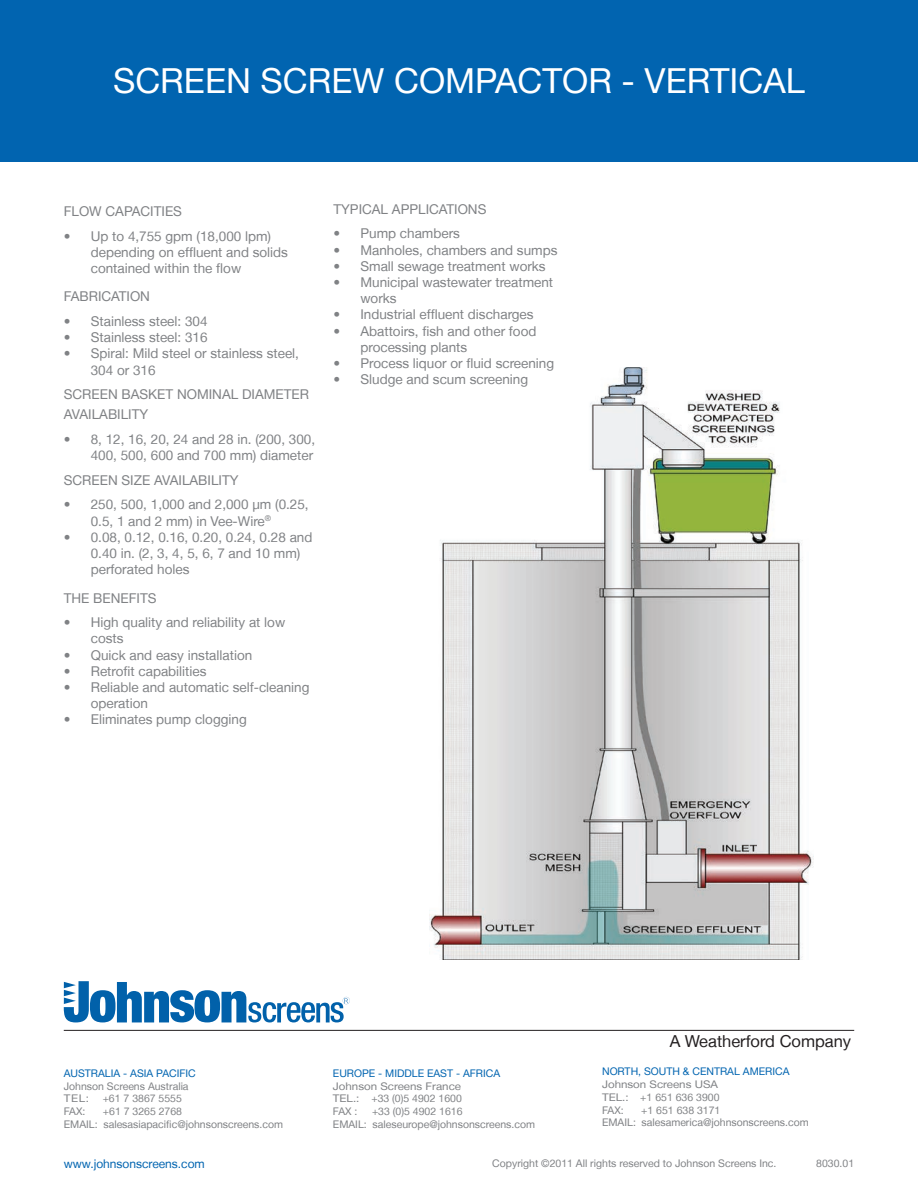
<style>
.page{position:relative;width:918px;height:1188px;background:#fff}
.page>*{position:absolute;margin:0;border:0;box-sizing:border-box;transform-origin:0 0}
.t1{font:34.5px "Helvetica Neue LT";color:#fff}
.t2{font:16.5px "Helvetica Neue LT";color:#231f20}
.t3{font:13.5px/16.2px "Helvetica Neue LT";color:#808285}
.t4{font:12px "Helvetica Neue LT";color:#0164b0}
.t5{font:10.5px/12.8px "Helvetica Neue LT";color:#808285}
.t6{font:10.5px/12.8px "Helvetica Neue LT";color:#808285;scale:1.1 1}
.t7{font:10.5px "Helvetica Neue LT";color:#0164b0}
</style>
<div class="page">
<div style="left:0;top:0;width:918px;height:162px;background:#0164b0"></div>
<hr style="left:64px;top:1030px;width:790px;height:1px;background:#231f20">
<svg style="left:64px;top:981px;width:286px;height:42px"></svg>
<img style="left:430px;top:367px;width:383px;height:593px">
<h1 class="t1" style="left:113px;top:60px;width:693px">screen screw compactor - vertical</h1>
<p class="t3" style="left:64px;top:203px;width:19px">FLOW</p>
<p class="t3" style="left:106px;top:203px;width:9px">CAPACITIES</p>
<p class="t3" style="left:91px;top:227px;width:199px;text-indent:-27px">• Up to 4,755 gpm (18,000 lpm) depending on effluent and solids contained within the flow</p>
<p class="t3" style="left:64px;top:288px;width:34px">FABRICATION</p>
<p class="t3" style="left:64px;top:313px;width:145px">• Stainless steel: 304</p>
<p class="t3" style="left:64px;top:329px;width:145px">• Stainless steel: 316</p>
<p class="t3" style="left:91px;top:345px;width:210px;text-indent:-27px">• Spiral: M ild steel or stainless steel,<br>304 or 316</p>
<p class="t3" style="left:64px;top:386px;width:10px">SCREEN</p>
<p class="t3" style="left:122px;top:386px;width:66px">BASKET NOMINAL</p>
<p class="t3" style="left:242px;top:386px;width:19px">DIAMETER</p>
<p class="t3" style="left:64px;top:406px;width:3px">AVAILA</p>
<p class="t3" style="left:108px;top:406px;width:16px">BILIT</p>
<p class="t3" style="left:140px;top:406px;width:10px">Y</p>
<p class="t3" style="left:64px;top:431px;width:253px;text-align:right">• 8, 12, 16, 20, 24 and 28 in. (200, 300,<br>400, 500, 600 and 700 mm) diameter</p>
<p class="t3" style="left:64px;top:472px;width:10px">SCREEN</p>
<p class="t3" style="left:122px;top:472px;width:41px">SIZEAVAILA</p>
<p class="t3" style="left:198px;top:472px;width:16px">BILIT</p>
<p class="t3" style="left:230px;top:472px;width:10px">Y</p>
<p class="t3" style="left:91px;top:496px;width:219px;text-indent:-27px">• 250, 500, 1,000 and 2,000 µm (0.25,<br>0.5, 1 and 2 mm) in Vee-Wire<sup>®</sup></p>
<p class="t3" style="left:91px;top:529px;width:223px;text-indent:-27px">• 0.08, 0.12, 0.16, 0.20, 0.24, 0.28 and<br>0.40 in. (2, 3, 4, 5, 6, 7 and 10 mm) perforated holes</p>
<p class="t3" style="left:64px;top:589px;width:48px">THE BENE</p>
<p class="t3" style="left:129px;top:589px;width:15px">FITS</p>
<p class="t3" style="left:91px;top:614px;width:196px;text-indent:-27px">• High quality and reliability at low costs</p>
<p class="t3" style="left:64px;top:647px;width:190px">• Quick and easy installation</p>
<p class="t3" style="left:64px;top:663px;width:144px">• Retrofit capabilities</p>
<p class="t3" style="left:91px;top:679px;width:220px;text-indent:-27px">• Reliable and automatic self-cleaning operation</p>
<p class="t3" style="left:64px;top:711px;width:185px">• Eliminates pump clogging</p>
<p class="t3" style="left:333px;top:201px;width:25px">TYPICAL</p>
<p class="t3" style="left:392px;top:201px;width:9px">APPLICATIONS</p>
<p class="t3" style="left:333px;top:225px;width:128px">• Pump chambers</p>
<p class="t3" style="left:333px;top:242px;width:226px">• Manholes, chambers and sumps</p>
<p class="t3" style="left:333px;top:258px;width:214px">• Small sewage treatment works</p>
<p class="t3" style="left:360px;top:274px;width:194px;text-indent:-27px">• M unicipal wastewater treatment works</p>
<p class="t3" style="left:333px;top:306px;width:202px">• Industrial effluent discharges</p>
<p class="t3" style="left:360px;top:323px;width:178px;text-indent:-27px">• Abattoirs, fish and other food processing plants</p>
<p class="t3" style="left:333px;top:355px;width:222px">• Process liquor or fluid screening</p>
<p class="t3" style="left:333px;top:371px;width:196px">• Sludge and scum screening</p>
<p class="t2" style="left:670px;top:1031px;width:183px">A Weatherford Company</p>
<p class="t7" style="left:64px;top:1067px;width:22px">AUSTRALIA</p>
<p class="t7" style="left:123px;top:1067px;width:14px">- ASIA</p>
<p class="t7" style="left:156px;top:1067px;width:7px">PACI</p>
<p class="t7" style="left:179px;top:1067px;width:12px">FIC</p>
<p class="t5" style="left:64px;top:1079px;width:126px">Johnson Screens Australia<br>TEL</p>
<p class="t6" style="left:86px;top:1092px;width:4px">:</p>
<p class="t5" style="left:103px;top:1092px;width:81px">+61 7 3867 5555</p>
<p class="t5" style="left:64px;top:1105px;width:23px">FAX:</p>
<p class="t5" style="left:64px;top:1105px;width:221px;text-indent:39px">+61 7 3265 2768<br>EMAIL: salesasiapacific@johnsonscreens.com</p>
<p class="t7" style="left:333px;top:1067px;width:22px">EUROPE</p>
<p class="t7" style="left:378px;top:1067px;width:57px">- MIDDLE EAST</p>
<p class="t7" style="left:456px;top:1067px;width:27px">- AFRICA</p>
<p class="t6" style="left:333px;top:1079px;width:118px">Johnson Screens France<br>TEL</p>
<p class="t6" style="left:333px;top:1092px;width:119px;text-indent:20px">.: +33 (0)5 4902 1600<br>FAX :</p>
<p class="t5" style="left:333px;top:1105px;width:204px;text-indent:39px">+33 (0)5 4902 1616<br>EMAIL: saleseurope@johnsonscreens.com</p>
<p class="t7" style="left:602px;top:1065px;width:7px">NORT</p>
<p class="t7" style="left:631px;top:1065px;width:70px">H, SOUTH &amp; CENTRAL</p>
<p class="t7" style="left:743px;top:1065px;width:8px">AMERICA</p>
<p class="t6" style="left:602px;top:1078px;width:100px">Johnson Screens USA<br>TEL</p>
<p class="t6" style="left:602px;top:1091px;width:108px;text-indent:20px">.: +1 651 636 3900<br>FAX:</p>
<p class="t5" style="left:602px;top:1103px;width:208px;text-indent:39px">+1 651 638 3171<br>EMAIL: salesamerica@johnsonscreens.com</p>
<p class="t4" style="left:64px;top:1156px;width:143px">www.johnsonscreens.com</p>
<p class="t5" style="left:492px;top:1156px;width:286px">Copyright ©2011 All rights reserved to Johnson Screens I nc.</p>
<p class="t5" style="left:816px;top:1156px;width:39px">8030.01</p>
</div>
